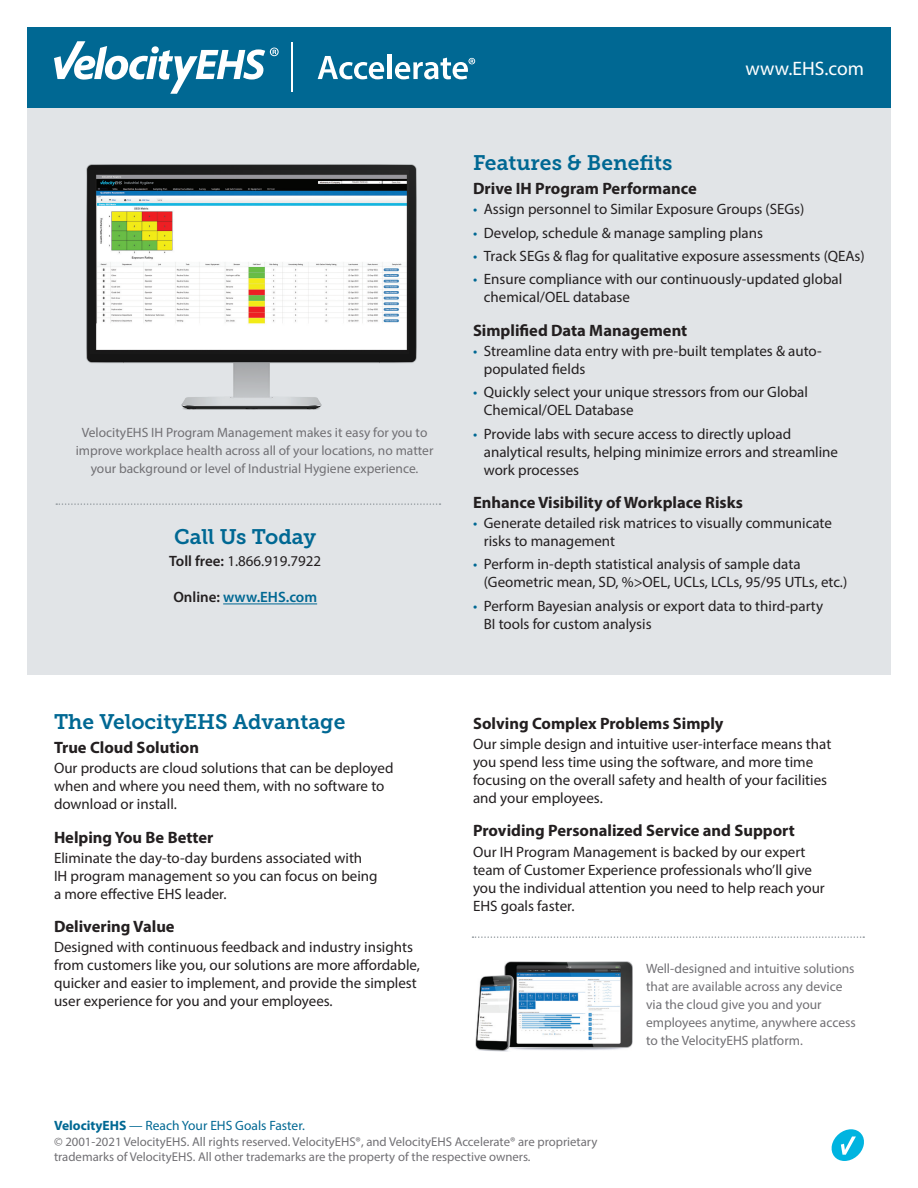
<style>
.page{position:relative;width:918px;height:1188px;background:#fff}
.page>*{position:absolute;margin:0;border:0;box-sizing:border-box;transform-origin:0 0}
.BODY___Header_14_17{font:21px "Museo Slab 700";color:#006893}
.t1{font:19.5px "Myriad Pro";color:#fff}
.BODY__Subheader_11_A{font:700 16.5px "Myriad Pro";color:#231f20}
.BODY___Text_10_12{font:15px/18px "Myriad Pro";color:#231f20}
.BODY___Text_10_12-2{font:600 15px "Myriad Pro";color:#006893}
.CAPTION__9_12_Gray{font:13.5px/18px "Myriad Pro";color:#717074;text-align:center}
.t2{font:13.5px "Myriad Pro";color:#006893}
.t3{font:12.75px/15px "Myriad Pro";color:#717074}
.s1{font-weight:600}
.s2{color:#231f20}
.s3{color:#006893}
.s4{font-weight:700}
</style>
<div class="page">
<div style="left:27px;top:27px;width:864px;height:81px;background:#006893"></div>
<svg style="left:832px;top:1129px;width:32px;height:32px"></svg>
<svg style="left:54px;top:41px;width:225px;height:53px"></svg>
<hr style="left:291px;top:43px;width:1px;height:49px;background:#fff">
<svg style="left:318px;top:56px;width:66px;height:23px"></svg>
<div style="left:387px;top:55px;width:5px;height:24px;background:#fff"></div>
<svg style="left:395px;top:58px;width:80px;height:21px"></svg>
<div style="left:27px;top:108px;width:864px;height:567px;background:#e1e4e7"></div>
<img style="left:86px;top:164px;width:330px;height:246px">
<hr style="left:223px;top:604px;width:94px;height:1px;background:#006893">
<svg style="left:56px;top:503px;width:385px;height:2px"></svg>
<svg style="left:472px;top:936px;width:392px;height:2px"></svg>
<img style="left:476px;top:961px;width:156px;height:90px">
<p class="CAPTION__9_12_Gray" style="left:76px;top:423px;width:359px">VelocityEHS IH Program Management makes it easy for you to improve workplace health across all of your locations, no matter your background or level of Industrial Hygiene experience.</p>
<p class="BODY___Header_14_17" style="left:174px;top:525px;width:143px">Call Us Today</p>
<p class="BODY___Text_10_12" style="left:169px;top:552px;width:154px"><span class="s1">Toll free:</span> 1.866.919.7922</p>
<p class="BODY___Text_10_12-2" style="left:173px;top:588px;width:145px"><span class="s2">Online:</span> www.EHS.com</p>
<p class="BODY___Header_14_17" style="left:54px;top:710px;width:293px">The VelocityEHS Advantage</p>
<p class="BODY__Subheader_11_A" style="left:54px;top:737px;width:147px">True Cloud Solution</p>
<p class="BODY___Text_10_12" style="left:54px;top:759px;width:341px">Our products are cloud solutions that can be deployed when and where you need them, with no software to download or install.</p>
<p class="BODY__Subheader_11_A" style="left:54px;top:826px;width:161px">Helping You Be Better</p>
<p class="BODY___Text_10_12" style="left:54px;top:848px;width:325px">Eliminate the day-to-day burdens associated with<br>IH program management so you can focus on being a more effective EHS leader.</p>
<p class="BODY__Subheader_11_A" style="left:54px;top:916px;width:122px">Delivering Value</p>
<p class="BODY___Text_10_12" style="left:54px;top:938px;width:368px">Designed with continuous feedback and industry insights from customers like you, our solutions are more affordable, quicker and easier to implement, and provide the simplest user experience for you and your employees.</p>
<h2 class="t1" style="left:746px;top:57px;width:120px">www.EHS.com</h2>
<p class="BODY___Header_14_17" style="left:473px;top:151px;width:201px">Features &amp; Benefits</p>
<p class="BODY__Subheader_11_A" style="left:473px;top:178px;width:225px">Drive IH Program Performance</p>
<p class="BODY___Text_10_12" style="left:473px;top:200px;width:333px"><span class="s3">•</span> Assign personnel to Similar Exposure Groups (SEGs)</p>
<p class="BODY___Text_10_12" style="left:473px;top:223px;width:291px"><span class="s3">•</span> Develop, schedule &amp; manage sampling plans</p>
<p class="BODY___Text_10_12" style="left:473px;top:247px;width:393px"><span class="s3">•</span> Track SEGs &amp; flag for qualitative exposure assessments (QEAs)</p>
<p class="BODY___Text_10_12" style="left:484px;top:270px;width:360px;text-indent:-11px"><span class="s3">•</span> Ensure compliance with our continuously-updated global chemical/OEL database</p>
<p class="BODY__Subheader_11_A" style="left:473px;top:319px;width:216px">Simplified Data Management</p>
<p class="BODY___Text_10_12" style="left:484px;top:342px;width:339px;text-indent:-11px"><span class="s3">•</span> Streamline data entry with pre-built templates &amp; auto&shy;populated fields</p>
<p class="BODY___Text_10_12" style="left:484px;top:383px;width:326px;text-indent:-11px"><span class="s3">•</span> Quickly select your unique stressors from our Global<br>Chemical/OEL Database</p>
<p class="BODY___Text_10_12" style="left:484px;top:424px;width:356px;text-indent:-11px"><span class="s3">•</span> Provide labs with secure access to directly upload analytical results, helping minimize errors and streamline work processes</p>
<p class="BODY__Subheader_11_A" style="left:473px;top:492px;width:271px">Enhance Visibility of Workplace Risks</p>
<p class="BODY___Text_10_12" style="left:484px;top:514px;width:350px;text-indent:-11px"><span class="s3">•</span> Generate detailed risk matrices to visually communicate risks to management</p>
<p class="BODY___Text_10_12" style="left:484px;top:555px;width:365px;text-indent:-11px"><span class="s3">•</span> Perform in-depth statistical analysis of sample data (Geometric mean, SD, %&gt;OEL, UCLs, LCLs, 95/95 UTLs, etc.)</p>
<p class="BODY___Text_10_12" style="left:484px;top:597px;width:341px;text-indent:-11px"><span class="s3">•</span> Perform Bayesian analysis or export data to third-party<br>BI tools for custom analysis</p>
<p class="BODY__Subheader_11_A" style="left:473px;top:713px;width:252px">Solving Complex Problems Simply</p>
<p class="BODY___Text_10_12" style="left:473px;top:735px;width:360px">Our simple design and intuitive user-interface means that you spend less time using the software, and more time focusing on the overall safety and health of your facilities and your employees.</p>
<p class="BODY__Subheader_11_A" style="left:473px;top:820px;width:323px">Providing Personalized Service and Support</p>
<p class="BODY___Text_10_12" style="left:473px;top:842px;width:353px">Our IH Program Management is backed by our expert team of Customer Experience professionals who’ll give you the individual attention you need to help reach your EHS goals faster.</p>
<p class="CAPTION__9_12_Gray" style="left:646px;top:959px;width:211px;text-align:left">Well-designed and intuitive solutions that are available across any device via the cloud give you and your employees anytime, anywhere access to the VelocityEHS platform.</p>
<p class="t2" style="left:54px;top:1117px;width:252px"><span class="s4">VelocityEHS</span> — Reach Your EHS Goals Faster.</p>
<p class="t3" style="left:54px;top:1134px;width:545px">© 2001-2021 VelocityEHS. All rights reserved. VelocityEHS®, and VelocityEHS Accelerate® are proprietary trademarks of VelocityEHS. All other trademarks are the property of the respective owners.</p>
</div>
